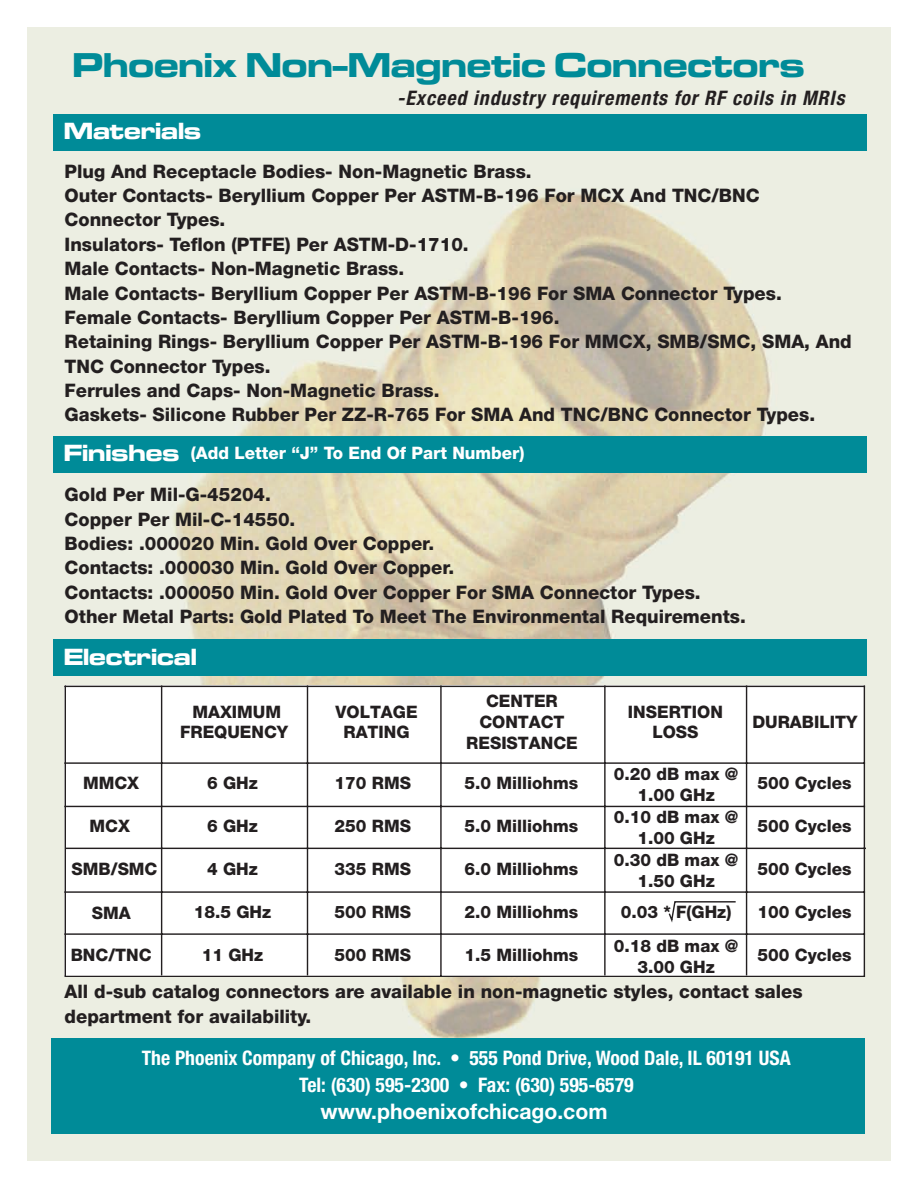
<style>
.page{position:relative;width:918px;height:1188px;background:#fff}
.page>*{position:absolute;margin:0;border:0;box-sizing:border-box;transform-origin:0 0}
.t1{font:35.85px "Microgramma D Bold Exte";color:#008b98}
.t2{font:24.3px "Microgramma D Bold Exte";color:#fff}
.t3{font:700 21.45px "Helvetica Neue";color:#fff}
.t4{font:700 condensed 20.1px/27.2px "Helvetica Neue";color:#fff;text-align:center}
.t5{font:italic 700 condensed 20.1px "Helvetica Neue";letter-spacing:.05em;color:#231f20}
.t6{font:800 18.6px/24.3px "Helvetica Neue";color:#231f20}
.t7{font:800 17.25px/20.5px "Helvetica Neue";color:#231f20;text-align:center}
.t8{font:800 17.25px "Helvetica Neue";color:#fff}
</style>
<div class="page">
<img style="left:28px;top:27px;width:863px;height:1134px">
<div style="left:53px;top:436px;width:813px;height:37px;background:#008b98"></div>
<div style="left:53px;top:114px;width:813px;height:37px;background:#008b98"></div>
<div style="left:53px;top:639px;width:813px;height:37px;background:#008b98"></div>
<div style="left:52px;top:1038px;width:813px;height:96px;background:#008b98"></div>
<div style="left:65px;top:686px;width:800px;height:291px;background:#fff"></div>
<hr style="left:65px;top:976px;width:800px;height:1px;background:#231f20">
<hr style="left:65px;top:933px;width:800px;height:2px;background:#231f20">
<hr style="left:65px;top:891px;width:800px;height:2px;background:#231f20">
<hr style="left:66px;top:848px;width:799px;height:1px;background:#231f20">
<hr style="left:65px;top:806px;width:800px;height:1px;background:#231f20">
<hr style="left:65px;top:762px;width:800px;height:2px;background:#231f20">
<hr style="left:65px;top:686px;width:800px;height:1px;background:#231f20">
<hr style="left:864px;top:686px;width:1px;height:290px;background:#231f20">
<hr style="left:746px;top:686px;width:1px;height:289px;background:#231f20">
<hr style="left:604px;top:686px;width:2px;height:289px;background:#231f20">
<hr style="left:440px;top:686px;width:2px;height:290px;background:#231f20">
<hr style="left:307px;top:686px;width:1px;height:289px;background:#231f20">
<hr style="left:161px;top:686px;width:1px;height:289px;background:#231f20">
<hr style="left:65px;top:686px;width:1px;height:290px;background:#231f20">
<svg style="left:668px;top:901px;width:68px;height:22px"></svg>
<h1 class="t1" style="left:73px;top:44px;width:733px">Phoenix Non-Magnetic Connectors</h1>
<p class="t5" style="left:397px;top:91px;width:449px">-Exceed industry requirements for RF coils in MRIs</p>
<h2 class="t2" style="left:64px;top:117px;width:139px">Materials</h2>
<p class="t6" style="left:65px;top:161px;width:789px">Plug And Receptacle Bodies- Non-Magnetic Brass.<br>Outer Contacts- Beryllium Copper Per ASTM-B-196 For MCX And TNC/BNC Connector Types.<br>Insulators- Teflon (PTFE) Per ASTM-D-1710.<br>Male Contacts- Non-Magnetic Brass.<br>Male Contacts- Beryllium Copper Per ASTM-B-196 For SMA Connector Types.<br>Female Contacts- Beryllium Copper Per ASTM-B-196.<br>Retaining Rings- Beryllium Copper Per ASTM-B-196 For MMCX, SMB/SMC, SMA, And TNC Connector Types.<br>Ferrules and Caps- Non-Magnetic Brass.<br>Gaskets- Silicone Rubber Per ZZ-R-765 For SMA And TNC/BNC Connector Types.</p>
<h2 class="t2" style="left:64px;top:439px;width:117px">Finishes</h2>
<p class="t8" style="left:191px;top:447px;width:335px">(Add Letter “J” To End Of Part Number)</p>
<p class="t6" style="left:65px;top:484px;width:683px">Gold Per Mil-G-45204.<br>Copper Per Mil-C-14550.<br>Bodies: .000020 Min. Gold Over Copper.<br>Contacts: .000030 Min. Gold Over Copper.<br>Contacts: .000050 Min. Gold Over Copper For SMA Connector Types.<br>Other Metal Parts: Gold Plated To Meet The Environmental Requirements.</p>
<h2 class="t2" style="left:64px;top:642px;width:135px">Electrical</h2>
<p class="t7" style="left:83px;top:774px;width:58px">MMCX</p>
<p class="t7" style="left:90px;top:817px;width:42px">MCX</p>
<p class="t7" style="left:72px;top:860px;width:87px">SMB/SMC</p>
<p class="t7" style="left:92px;top:904px;width:40px">SMA</p>
<p class="t7" style="left:71px;top:946px;width:82px">BNC/TNC</p>
<p class="t7" style="left:180px;top:703px;width:110px">MAXIMUM<br>FREQUENCY</p>
<p class="t7" style="left:207px;top:774px;width:52px">6 GHz</p>
<p class="t7" style="left:207px;top:817px;width:52px">6 GHz</p>
<p class="t7" style="left:207px;top:860px;width:52px">4 GHz</p>
<p class="t7" style="left:194px;top:903px;width:79px">18.5 GHz</p>
<p class="t7" style="left:202px;top:946px;width:63px">11 GHz</p>
<p class="t7" style="left:336px;top:703px;width:84px">VOLTAGE<br>RATING</p>
<p class="t7" style="left:466px;top:692px;width:113px">CENTER<br>CONTACT<br>RESISTANCE</p>
<p class="t7" style="left:628px;top:703px;width:96px">INSERTION<br>LOSS</p>
<p class="t7" style="left:752px;top:713px;width:106px">DURABILITY</p>
<p class="t7" style="left:335px;top:774px;width:78px">170 RMS</p>
<p class="t7" style="left:335px;top:817px;width:78px">250 RMS</p>
<p class="t7" style="left:335px;top:860px;width:78px">335 RMS</p>
<p class="t7" style="left:335px;top:903px;width:78px">500 RMS</p>
<p class="t7" style="left:335px;top:946px;width:78px">500 RMS</p>
<p class="t7" style="left:464px;top:774px;width:115px">5.0 Milliohms</p>
<p class="t7" style="left:614px;top:765px;width:126px">0.20 dB max @<br>1.00 GHz</p>
<p class="t7" style="left:614px;top:808px;width:126px">0.10 dB max @<br>1.00 GHz</p>
<p class="t7" style="left:614px;top:851px;width:126px">0.30 dB max @<br>1.50 GHz</p>
<p class="t7" style="left:614px;top:896px;width:126px;line-height:34.3px">0.03 * F(GHz)<br>0.18 dB max @</p>
<p class="t7" style="left:637px;top:958px;width:79px">3.00 GHz</p>
<p class="t7" style="left:464px;top:817px;width:115px">5.0 Milliohms</p>
<p class="t7" style="left:464px;top:860px;width:115px">6.0 Milliohms</p>
<p class="t7" style="left:464px;top:903px;width:115px">2.0 Milliohms</p>
<p class="t7" style="left:464px;top:946px;width:115px">1.5 Milliohms</p>
<p class="t7" style="left:758px;top:774px;width:95px">500 Cycles</p>
<p class="t7" style="left:758px;top:817px;width:95px">500 Cycles</p>
<p class="t7" style="left:758px;top:860px;width:95px">500 Cycles</p>
<p class="t7" style="left:758px;top:903px;width:95px">100 Cycles</p>
<p class="t7" style="left:758px;top:946px;width:95px">500 Cycles</p>
<p class="t6" style="left:65px;top:981px;width:740px">All d-sub catalog connectors are available in non-magnetic styles, contact sales department for availability.</p>
<p class="t4" style="left:142px;top:1046px;width:650px">The Phoenix Company of Chicago, Inc. • 555 Pond Drive, Wood Dale, IL 60191 USA<br>Tel: (630) 595-2300 • Fax: (630) 595-6579</p>
<p class="t3" style="left:321px;top:1104px;width:288px">www.phoenixofchicago.com</p>
</div>
